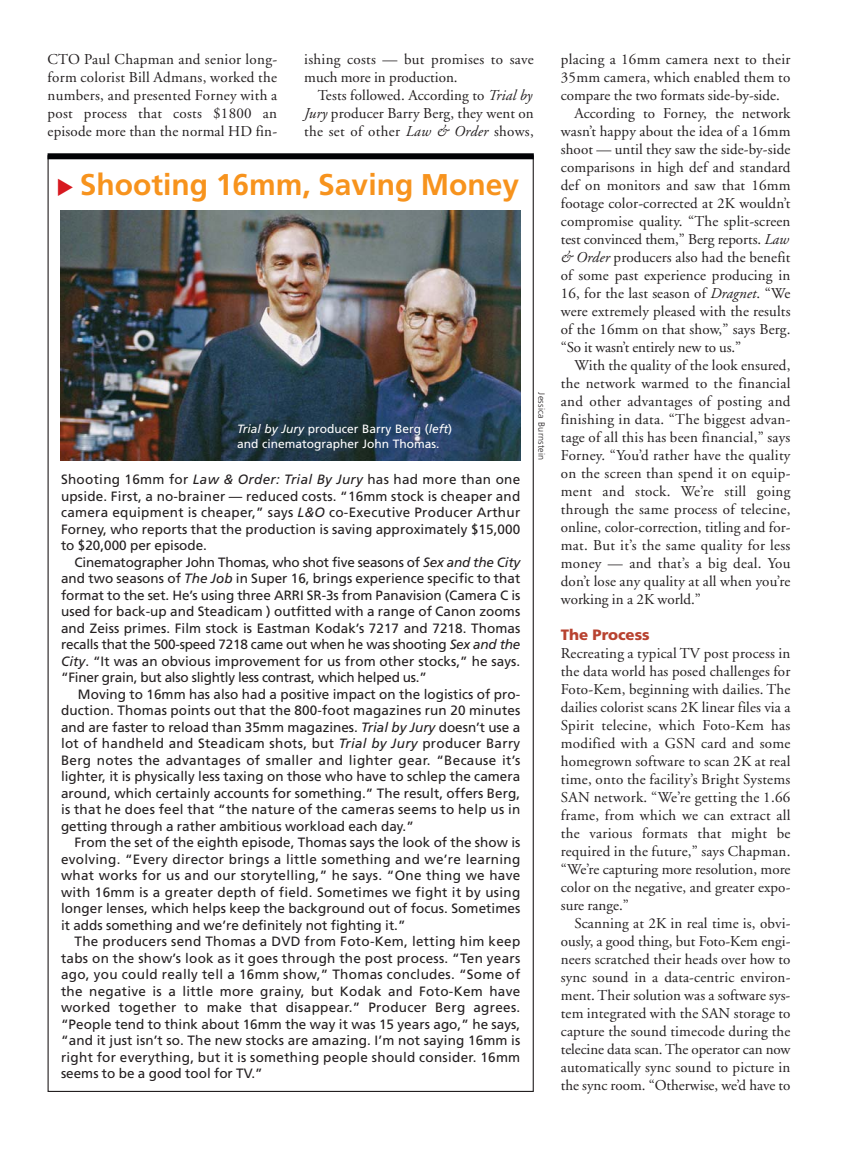
<style>
.page{position:relative;width:851px;height:1161px;background:#fff}
.page>*{position:absolute;margin:0;border:0;box-sizing:border-box;transform-origin:0 0}
.t1{font:700 30px "Frutiger";color:#f7931d}
.t2{font:15px/18px "Adobe Garamond";letter-spacing:.01em;color:#231f20;text-align:justify}
.t3{font:15px "Adobe Garamond";letter-spacing:-.01em;color:#231f20}
.t4{font:900 15px "Frutiger";color:#b84230}
.t5{font:13.5px/16.5px "Frutiger";color:#231f20;text-align:justify}
.t6{font:12px/15px "Frutiger";color:#fff}
.t7{font:300 9px "Frutiger";letter-spacing:.03em;color:#231f20}
.s1{font-style:italic}
</style>
<div class="page">
<img style="left:61px;top:210px;width:459px;height:251px">
<div style="left:48px;top:153px;width:486px;height:6px;background:#010205"></div>
<p class="t2" style="left:48px;top:52px;width:231px">CTO Paul Chapman and senior long&shy;form colorist Bill Admans, worked the numbers, and presented Forney with a post process that costs $1800 an episode more than the normal HD fin-</p>
<p class="t2" style="left:304px;top:52px;width:231px">ishing costs — but promises to save much more in production.</p>
<p class="t2" style="left:304px;top:88px;width:231px;text-indent:14px">Tests followed. According to <span class="s1">Trial by Jury</span> producer Barry Berg, they went on the set of other <span class="s1">Law &amp; Order</span> shows,</p>
<h1 class="t1" style="left:80px;top:173px;width:441px">Shooting 16mm, Saving Money</h1>
<p class="t6" style="left:237px;top:422px;width:217px"><span class="s1">Trial by Jury</span> producer Barry Berg (<span class="s1">left</span>) and cinematographer John Thomas.</p>
<p class="t5" style="left:61px;top:473px;width:461px">Shooting 16mm for <span class="s1">Law &amp; Order: Trial By Jury</span> has had more than one upside. First, a no-brainer — reduced costs. “16mm stock is cheaper and camera equipment is cheaper,” says <span class="s1">L&amp;O</span> co-Executive Producer Arthur Forney, who reports that the production is saving approximately $15,000 to $20,000 per episode.</p>
<p class="t5" style="left:61px;top:555px;width:461px;text-indent:14px">Cinematographer John Thomas, who shot five seasons of <span class="s1">Sex and the City </span>and two seasons of <span class="s1">The Job</span> in Super 16, brings experience specific to that format to the set. He’s using three ARRI SR-3s from Panavision (Camera C is used for back-up and Steadicam ) outfitted with a range of Canon zooms and Zeiss primes. Film stock is Eastman Kodak’s 7217 and 7218. Thomas recalls that the 500-speed 7218 came out when he was shooting <span class="s1">Sex and the City</span>. “It was an obvious improvement for us from other stocks,” he says. “Finer grain, but also slightly less contrast, which helped us.”</p>
<p class="t5" style="left:61px;top:687px;width:461px;text-indent:17px">Moving to 16mm has also had a positive impact on the logistics of pro&shy;duction. Thomas points out that the 800-foot magazines run 20 minutes and are faster to reload than 35mm magazines. <span class="s1">Trial by Jury</span> doesn’t use a lot of handheld and Steadicam shots, but <span class="s1">Trial by Jury</span> producer Barry Berg notes the advantages of smaller and lighter gear. “Because it’s lighter, it is physically less taxing on those who have to schlep the camera around, which certainly accounts for something.” The result, offers Berg, is that he does feel that “the nature of the cameras seems to help us in getting through a rather ambitious workload each day.”</p>
<p class="t5" style="left:61px;top:836px;width:461px;text-indent:14px">From the set of the eighth episode, Thomas says the look of the show is evolving. “Every director brings a little something and we’re learning what works for us and our storytelling,” he says. “One thing we have with 16mm is a greater depth of field. Sometimes we fight it by using longer lenses, which helps keep the background out of focus. Sometimes it adds something and we’re definitely not fighting it.”</p>
<p class="t5" style="left:61px;top:935px;width:461px;text-indent:14px">The producers send Thomas a DVD from Foto-Kem, letting him keep tabs on the show’s look as it goes through the post process. “Ten years ago, you could really tell a 16mm show,” Thomas concludes. “Some of the negative is a little more grainy, but Kodak and Foto-Kem have worked together to make that disappear.” Producer Berg agrees. “People tend to think about 16mm the way it was 15 years ago,” he says, “and it just isn’t so. The new stocks are amazing. I’m not saying 16mm is right for everything, but it is something people should consider. 16mm seems to be a good tool for TV.”</p>
<p class="t7" style="left:545px;top:392px;width:69px;rotate:90deg">Jessica Burnstein</p>
<p class="t2" style="left:561px;top:52px;width:231px">placing a 16mm camera next to their</p>
<p class="t2" style="left:561px;top:70px;width:231px">35mm camera, which enabled them to</p>
<p class="t2" style="left:561px;top:88px;width:220px">compare the two formats side-by-side.</p>
<p class="t2" style="left:574px;top:106px;width:218px">According to Forney, the network</p>
<p class="t2" style="left:561px;top:124px;width:231px">wasn’t happy about the idea of a 16mm</p>
<p class="t2" style="left:561px;top:142px;width:231px">shoot — until they saw the side-by-side</p>
<p class="t2" style="left:561px;top:160px;width:231px">comparisons in high def and standard</p>
<p class="t2" style="left:561px;top:178px;width:231px">def on monitors and saw that 16mm</p>
<p class="t2" style="left:561px;top:196px;width:231px">footage color-corrected at 2K wouldn’t</p>
<p class="t2" style="left:561px;top:214px;width:231px">compromise quality. “The split-screen</p>
<p class="t2" style="left:561px;top:232px;width:229px">test convinced them,” Berg reports. <span class="s1">Law</span></p>
<p class="t2" style="left:561px;top:250px;width:231px"><span class="s1">&amp; Order</span> producers also had the benefit</p>
<p class="t2" style="left:561px;top:268px;width:231px">of some past experience producing in</p>
<p class="t2" style="left:561px;top:286px;width:231px">16, for the last season of <span class="s1">Dragnet</span>. “We</p>
<p class="t2" style="left:561px;top:304px;width:231px">were extremely pleased with the results</p>
<p class="t2" style="left:561px;top:322px;width:231px">of the 16mm on that show,” says Berg.</p>
<p class="t3" style="left:561px;top:341px;width:182px">“So it wasn’t entirely new to us.”</p>
<p class="t2" style="left:574px;top:358px;width:218px">With the quality of the look ensured,</p>
<p class="t2" style="left:561px;top:376px;width:231px">the network warmed to the financial</p>
<p class="t2" style="left:561px;top:394px;width:231px">and other advantages of posting and</p>
<p class="t2" style="left:561px;top:412px;width:231px">finishing in data. “The biggest advan-</p>
<p class="t2" style="left:561px;top:430px;width:231px">tage of all this has been financial,” says</p>
<p class="t2" style="left:561px;top:448px;width:231px">Forney. “You’d rather have the quality</p>
<p class="t2" style="left:561px;top:466px;width:231px">on the screen than spend it on equip-</p>
<p class="t2" style="left:561px;top:484px;width:231px">ment and stock. We’re still going</p>
<p class="t2" style="left:561px;top:502px;width:231px">through the same process of telecine,</p>
<p class="t2" style="left:561px;top:520px;width:231px">online, color-correction, titling and for-</p>
<p class="t2" style="left:561px;top:538px;width:231px">mat. But it’s the same quality for less</p>
<p class="t2" style="left:561px;top:556px;width:231px">money — and that’s a big deal. You</p>
<p class="t2" style="left:561px;top:574px;width:231px">don’t lose any quality at all when you’re</p>
<p class="t2" style="left:561px;top:592px;width:141px">working in a 2K world.”</p>
<p class="t4" style="left:561px;top:629px;width:90px">The Process</p>
<p class="t2" style="left:561px;top:646px;width:231px">Recreating a typical TV post process in the data world has posed challenges for Foto-Kem, beginning with dailies. The dailies colorist scans 2K linear files via a Spirit telecine, which Foto-Kem has modified with a GSN card and some homegrown software to scan 2K at real time, onto the facility’s Bright Systems SAN network. “We’re getting the 1.66 frame, from which we can extract all the various formats that might be required in the future,” says Chapman. “We’re capturing more resolution, more color on the negative, and greater expo&shy;sure range.”</p>
<p class="t2" style="left:561px;top:916px;width:231px;text-indent:14px">Scanning at 2K in real time is, obvi&shy;ously, a good thing, but Foto-Kem engi&shy;neers scratched their heads over how to sync sound in a data-centric environ&shy;ment. Their solution was a software sys&shy;tem integrated with the SAN storage to capture the sound timecode during the telecine data scan. The operator can now automatically sync sound to picture in the sync room. “Otherwise, we’d have to</p>
</div>
